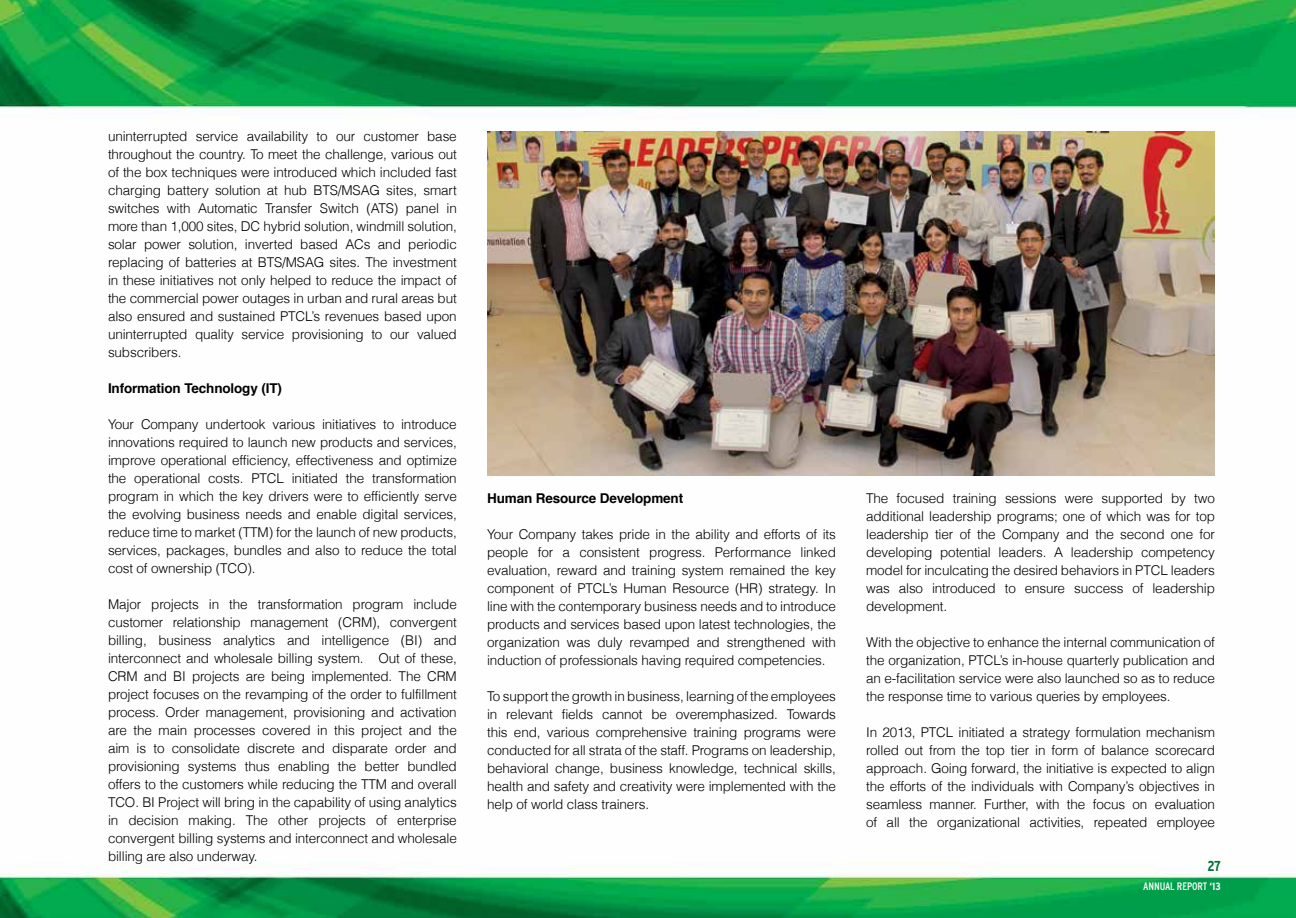
<style>
.page{position:relative;width:1296px;height:918px;background:#fff}
.page>*{position:absolute;margin:0;border:0;box-sizing:border-box;transform-origin:0 0}
.t1{font:700 condensed 14.4px "Interstate";color:#007236}
.t2{font:300 13.5px/18px "Helvetica";letter-spacing:-.01em;color:#000;text-align:justify}
.t3{font:700 13.5px "Helvetica";letter-spacing:-.01em;color:#000}
.t4{font:condensed 10.8px "Interstate";letter-spacing:-.01em;color:#fff}
.s1{font-weight:700;font-size:10.5px}
</style>
<div class="page">
<img style="left:0;top:0;width:1296px;height:918px">
<img style="left:487px;top:132px;width:728px;height:344px">
<p class="t2" style="left:108px;top:127px;width:350px">uninterrupted service availability to our customer base throughout the country. To meet the challenge, various out of the box techniques were introduced which included fast charging battery solution at hub BTS/MSAG sites, smart switches with Automatic Transfer Switch (ATS) panel in more than 1,000 sites, DC hybrid solution, windmill solution, solar power solution, inverted based ACs and periodic replacing of batteries at BTS/MSAG sites. The investment in these initiatives not only helped to reduce the impact of the commercial power outages in urban and rural areas but also ensured and sustained PTCL’s revenues based upon uninterrupted quality service provisioning to our valued subscribers.</p>
<p class="t3" style="left:108px;top:378px;width:176px">Information Technology (IT)</p>
<p class="t2" style="left:108px;top:415px;width:350px">Your Company undertook various initiatives to introduce innovations required to launch new products and services, improve operational efficiency, effectiveness and optimize the operational costs. PTCL initiated the transformation program in which the key drivers were to efficiently serve the evolving business needs and enable digital services, reduce time to market (TTM) for the launch of new products, services, packages, bundles and also to reduce the total cost of ownership (TCO).</p>
<p class="t2" style="left:108px;top:595px;width:350px">Major projects in the transformation program include customer relationship management (CRM), convergent billing, business analytics and intelligence (BI) and interconnect and wholesale billing system. Out of these, CRM and BI projects are being implemented. The CRM project focuses on the revamping of the order to fulfillment process. Order management, provisioning and activation are the main processes covered in this project and the aim is to consolidate discrete and disparate order and provisioning systems thus enabling the better bundled offers to the customers while reducing the TTM and overall TCO. BI Project will bring in the capability of using analytics in decision making. The other projects of enterprise convergent billing systems and interconnect and wholesale billing are also underway.</p>
<p class="t3" style="left:487px;top:487px;width:198px">Human Resource Development</p>
<p class="t2" style="left:487px;top:524px;width:350px">Your Company takes pride in the ability and efforts of its people for a consistent progress. Performance linked evaluation, reward and training system remained the key component of PTCL’s Human Resource (HR) strategy. In line with the contemporary business needs and to introduce products and services based upon latest technologies, the organization was duly revamped and strengthened with induction of professionals having required competencies.</p>
<p class="t2" style="left:487px;top:686px;width:350px">To support the growth in business, learning of the employees in relevant fields cannot be overemphasized. Towards this end, various comprehensive training programs were conducted for all strata of the staff. Programs on leadership, behavioral change, business knowledge, technical skills, health and safety and creativity were implemented with the help of world class trainers.</p>
<p class="t2" style="left:866px;top:488px;width:350px">The focused training sessions were supported by two additional leadership programs; one of which was for top leadership tier of the Company and the second one for developing potential leaders. A leadership competency model for inculcating the desired behaviors in PTCL leaders was also introduced to ensure success of leadership development.</p>
<p class="t2" style="left:866px;top:632px;width:350px">With the objective to enhance the internal communication of the organization, PTCL’s in-house quarterly publication and an e-facilitation service were also launched so as to reduce the response time to various queries by employees.</p>
<p class="t2" style="left:866px;top:722px;width:350px">In 2013, PTCL initiated a strategy formulation mechanism rolled out from the top tier in form of balance scorecard approach. Going forward, the initiative is expected to align the efforts of the individuals with Company’s objectives in seamless manner. Further, with the focus on evaluation of all the organizational activities, repeated employee</p>
<p class="t1" style="left:1207px;top:858px;width:15px">27</p>
<p class="t4" style="left:1143px;top:880px;width:79px">ANNUAL REPORT <span class="s1">‘13</span></p>
</div>
